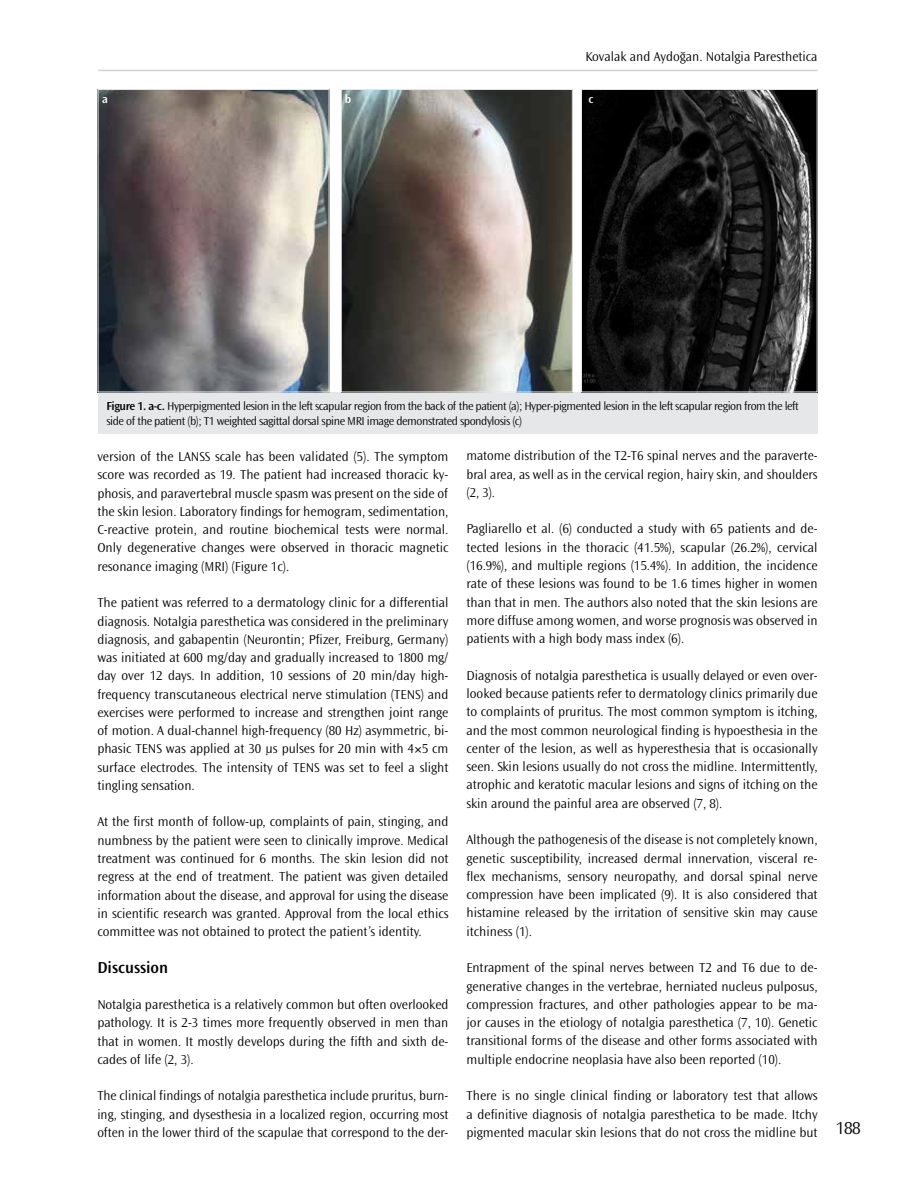
<style>
.page{position:relative;width:915px;height:1191px;background:#fff}
.page>*{position:absolute;margin:0;border:0;box-sizing:border-box;transform-origin:0 0}
.t1{font:300 18px "Ocean Sans TU";color:#000}
.t2{font:600 16.5px "Ocean Sans TU";color:#000}
.t3{font:300 13.5px/18.3px "Ocean Sans TU";color:#000;text-align:justify}
.t4{font:300 12px/15px "Ocean Sans TU";letter-spacing:-.035em;color:#000}
.t5{font:600 12px "Ocean Sans TU";color:#fff}
.s1{font-weight:600}
</style>
<div class="page">
<hr style="left:98px;top:70px;width:719px;height:1px;background:#d1d3d4">
<div style="left:98px;top:392px;width:719px;height:41px;background:#e6e7e8"></div>
<img style="left:100px;top:91px;width:227px;height:299px">
<div style="left:98px;top:89px;width:231px;height:303px;border:1px solid #e6e7e8"></div>
<img style="left:343px;top:91px;width:227px;height:299px">
<div style="left:341px;top:89px;width:231px;height:303px;border:1px solid #e6e7e8"></div>
<img style="left:583px;top:91px;width:232px;height:299px">
<div style="left:581px;top:89px;width:236px;height:303px;border:1px solid #e6e7e8"></div>
<p class="t3" style="left:585px;top:47px;width:234px">Kovalak and Aydoğan. Notalgia Paresthetica</p>
<p class="t5" style="left:102px;top:92px;width:7px">a</p>
<p class="t5" style="left:344px;top:92px;width:8px">b</p>
<p class="t5" style="left:588px;top:92px;width:7px">c</p>
<p class="t4" style="left:106px;top:398px;width:693px"><span class="s1">Figure 1. a-c.</span> Hyperpigmented lesion in the left scapular region from the back of the patient (a); Hyper-pigmented lesion in the left scapular region from the left side of the patient (b); T1 weighted sagittal dorsal spine MRI image demonstrated spondylosis (c)</p>
<p class="t3" style="left:97px;top:447px;width:352px">version of the LANSS scale has been validated (5). The symptom score was recorded as 19. The patient had increased thoracic ky&shy;phosis, and paravertebral muscle spasm was present on the side of the skin lesion. Laboratory findings for hemogram, sedimentation, C-reactive protein, and routine biochemical tests were normal.<br>Only degenerative changes were observed in thoracic magnetic resonance imaging (MRI) (Figure 1c).</p>
<p class="t3" style="left:97px;top:593px;width:352px">The patient was referred to a dermatology clinic for a differential diagnosis. Notalgia paresthetica was considered in the preliminary diagnosis, and gabapentin (Neurontin; Pfizer, Freiburg, Germany) was initiated at 600 mg/day and gradually increased to 1800 mg/ day over 12 days. In addition, 10 sessions of 20 min/day high&shy;frequency transcutaneous electrical nerve stimulation (TENS) and exercises were performed to increase and strengthen joint range of motion. A dual-channel high-frequency (80 Hz) asymmetric, bi&shy;phasic TENS was applied at 30 μs pulses for 20 min with 4 5 cm surface electrodes. The intensity of TENS was set to feel a slight tingling sensation.</p>
<p class="t3" style="left:97px;top:812px;width:352px">At the first month of follow-up, complaints of pain, stinging, and numbness by the patient were seen to clinically improve. Medical treatment was continued for 6 months. The skin lesion did not regress at the end of treatment. The patient was given detailed information about the disease, and approval for using the disease in scientific research was granted. Approval from the local ethics committee was not obtained to protect the patient’s identity.</p>
<p class="t2" style="left:97px;top:957px;width:72px">Discussion</p>
<p class="t3" style="left:97px;top:995px;width:352px">Notalgia paresthetica is a relatively common but often overlooked pathology. It is 2-3 times more frequently observed in men than that in women. It mostly develops during the fifth and sixth de&shy;cades of life (2, 3).</p>
<p class="t3" style="left:97px;top:1086px;width:352px">The clinical findings of notalgia paresthetica include pruritus, burn&shy;ing, stinging, and dysesthesia in a localized region, occurring most often in the lower third of the scapulae that correspond to the der-</p>
<p class="t3" style="left:466px;top:446px;width:352px">matome distribution of the T2-T6 spinal nerves and the paraverte&shy;bral area, as well as in the cervical region, hairy skin, and shoulders (2, 3).</p>
<p class="t3" style="left:466px;top:520px;width:352px">Pagliarello et al. (6) conducted a study with 65 patients and de&shy;tected lesions in the thoracic (41.5%), scapular (26.2%), cervical (16.9%), and multiple regions (15.4%). In addition, the incidence rate of these lesions was found to be 1.6 times higher in women than that in men. The authors also noted that the skin lesions are more diffuse among women, and worse prognosis was observed in patients with a high body mass index (6).</p>
<p class="t3" style="left:466px;top:666px;width:352px">Diagnosis of notalgia paresthetica is usually delayed or even over&shy;looked because patients refer to dermatology clinics primarily due to complaints of pruritus. The most common symptom is itching, and the most common neurological finding is hypoesthesia in the center of the lesion, as well as hyperesthesia that is occasionally seen. Skin lesions usually do not cross the midline. Intermittently, atrophic and keratotic macular lesions and signs of itching on the skin around the painful area are observed (7, 8).</p>
<p class="t3" style="left:466px;top:830px;width:352px">Although the pathogenesis of the disease is not completely known, genetic susceptibility, increased dermal innervation, visceral re&shy;flex mechanisms, sensory neuropathy, and dorsal spinal nerve compression have been implicated (9). It is also considered that histamine released by the irritation of sensitive skin may cause itchiness (1).</p>
<p class="t3" style="left:466px;top:958px;width:352px">Entrapment of the spinal nerves between T2 and T6 due to de&shy;generative changes in the vertebrae, herniated nucleus pulposus, compression fractures, and other pathologies appear to be ma&shy;jor causes in the etiology of notalgia paresthetica (7, 10). Genetic transitional forms of the disease and other forms associated with multiple endocrine neoplasia have also been reported (10).</p>
<p class="t3" style="left:466px;top:1086px;width:352px">There is no single clinical finding or laboratory test that allows a definitive diagnosis of notalgia paresthetica to be made. Itchy pigmented macular skin lesions that do not cross the midline but</p>
<h1 class="t1" style="left:835px;top:1117px;width:26px">188</h1>
</div>
